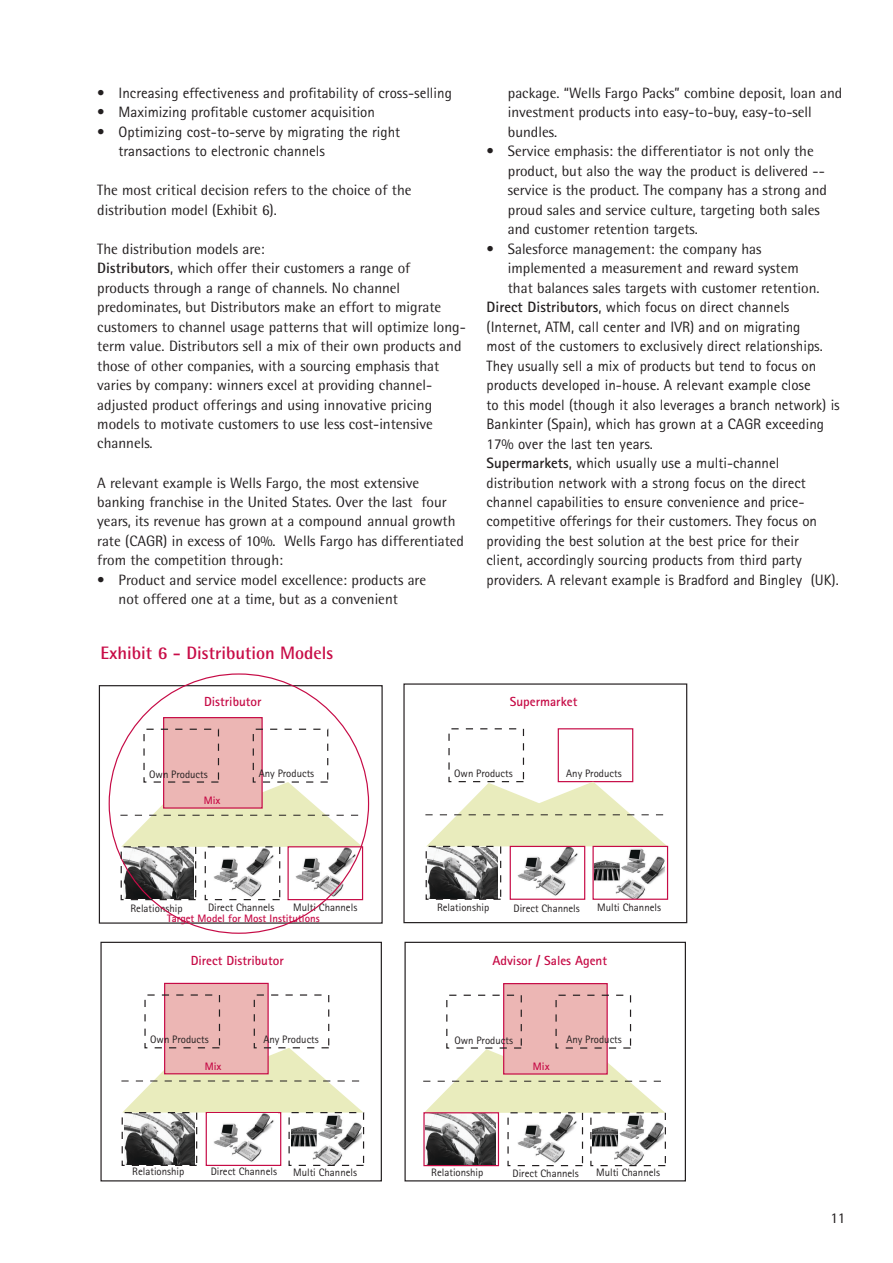
<style>
.page{position:relative;width:893px;height:1263px;background:#fff}
.page>*{position:absolute;margin:0;border:0;box-sizing:border-box;transform-origin:0 0}
.t1{font:700 18px "Agfa Rotis Semisans";color:#c80c47}
.t2{font:15px/19.5px "Agfa Rotis Semisans";color:#231f20}
.t3{font:15px/19.5px "Agfa Rotis Sans Serif";color:#231f20}
.t4{font:700 13.2px "Agfa Rotis Sans Serif";color:#c60b46}
.t5{font:10.8px "Agfa Rotis Sans Serif";color:#231f20}
.t6{font:700 10.8px "Agfa Rotis Sans Serif";color:#c60b46}
.s1{font-weight:700}
</style>
<div class="page">
<svg style="left:98px;top:673px;width:590px;height:509px"></svg>
<p class="t3" style="left:97px;top:84px;width:356px">• Increasing effectiveness and profitability of cross-selling</p>
<p class="t3" style="left:97px;top:103px;width:279px">• Maximizing profitable customer acquisition</p>
<p class="t3" style="left:119px;top:123px;width:283px;text-indent:-21px">• Optimizing cost-to-serve by migrating the right transactions to electronic channels</p>
<p class="t2" style="left:97px;top:182px;width:316px">The most critical decision refers to the choice of the distribution model (Exhibit 6).</p>
<p class="t2" style="left:97px;top:240px;width:370px">The distribution models are:<br><span class="s1">Distributors</span>, which offer their customers a range of products through a range of channels. No channel predominates, but Distributors make an effort to migrate customers to channel usage patterns that will optimize long&shy;term value. Distributors sell a mix of their own products and those of other companies, with a sourcing emphasis that varies by company: winners excel at providing channel&shy;adjusted product offerings and using innovative pricing models to motivate customers to use less cost-intensive channels.</p>
<p class="t2" style="left:97px;top:474px;width:368px">A relevant example is Wells Fargo, the most extensive banking franchise in the United States. Over the last four years, its revenue has grown at a compound annual growth rate (CAGR) in excess of 10%. Wells Fargo has differentiated from the competition through:</p>
<p class="t2" style="left:97px;top:572px;width:330px;text-align:center">• Product and service model excellence: products are not offered one at a time, but as a convenient</p>
<p class="t1" style="left:100px;top:646px;width:235px">Exhibit 6 - Distribution Models</p>
<p class="t4" style="left:204px;top:697px;width:59px">Distributor</p>
<p class="t2" style="left:508px;top:84px;width:336px">package. “Wells Fargo Packs” combine deposit, loan and investment products into easy-to-buy, easy-to-sell bundles.</p>
<p class="t2" style="left:508px;top:143px;width:321px;text-indent:-21px">• Service emphasis: the differentiator is not only the product, but also the way the product is delivered -- service is the product. The company has a strong and proud sales and service culture, targeting both sales and customer retention targets.</p>
<p class="t2" style="left:508px;top:240px;width:313px;text-indent:-21px">• Salesforce management: the company has implemented a measurement and reward system that balances sales targets with customer retention.</p>
<p class="t3" style="left:486px;top:298px;width:355px"><span class="s1">Direct Distributors</span>, which focus on direct channels (Internet, ATM, call center and IVR) and on migrating<br>most of the customers to exclusively direct relationships.<br>They usually sell a mix of products but tend to focus on products developed in-house. A relevant example close<br>to this model (though it also leverages a branch network) is Bankinter (Spain), which has grown at a CAGR exceeding 17% over the last ten years.<br><span class="s1">Supermarkets</span>, which usually use a multi-channel distribution network with a strong focus on the direct channel capabilities to ensure convenience and price&shy;competitive offerings for their customers. They focus on providing the best solution at the best price for their<br>client, accordingly sourcing products from third party providers. A relevant example is Bradford and Bingley (UK).</p>
<p class="t4" style="left:510px;top:696px;width:69px">Supermarket</p>
<p class="t5" style="left:149px;top:770px;width:60px">Own Products</p>
<p class="t6" style="left:204px;top:796px;width:18px">Mix</p>
<p class="t5" style="left:259px;top:769px;width:57px">Any Products</p>
<p class="t5" style="left:566px;top:769px;width:57px">Any Products</p>
<p class="t5" style="left:454px;top:769px;width:60px">Own Products</p>
<p class="t5" style="left:208px;top:903px;width:68px">Direct Channels</p>
<p class="t5" style="left:293px;top:903px;width:65px">Multi Channels</p>
<p class="t5" style="left:130px;top:904px;width:54px">Relationship</p>
<p class="t6" style="left:167px;top:915px;width:154px">Target Model for Most Institutions</p>
<p class="t5" style="left:437px;top:904px;width:54px">Relationship</p>
<p class="t5" style="left:513px;top:904px;width:68px">Direct Channels</p>
<p class="t5" style="left:597px;top:904px;width:65px">Multi Channels</p>
<p class="t4" style="left:191px;top:955px;width:95px">Direct Distributor</p>
<p class="t4" style="left:492px;top:955px;width:116px">Advisor / Sales Agent</p>
<p class="t5" style="left:150px;top:1036px;width:60px">Own Products</p>
<p class="t5" style="left:263px;top:1035px;width:57px">Any Products</p>
<p class="t5" style="left:454px;top:1036px;width:60px">Own Products</p>
<p class="t5" style="left:566px;top:1035px;width:57px">Any Products</p>
<p class="t6" style="left:205px;top:1062px;width:18px">Mix</p>
<p class="t6" style="left:533px;top:1062px;width:18px">Mix</p>
<p class="t5" style="left:132px;top:1168px;width:54px">Relationship</p>
<p class="t5" style="left:211px;top:1168px;width:68px">Direct Channels</p>
<p class="t5" style="left:293px;top:1168px;width:65px">Multi Channels</p>
<p class="t5" style="left:431px;top:1169px;width:54px">Relationship</p>
<p class="t5" style="left:512px;top:1169px;width:68px">Direct Channels</p>
<p class="t5" style="left:596px;top:1169px;width:65px">Multi Channels</p>
<p class="t2" style="left:830px;top:1210px;width:17px">11</p>
</div>
